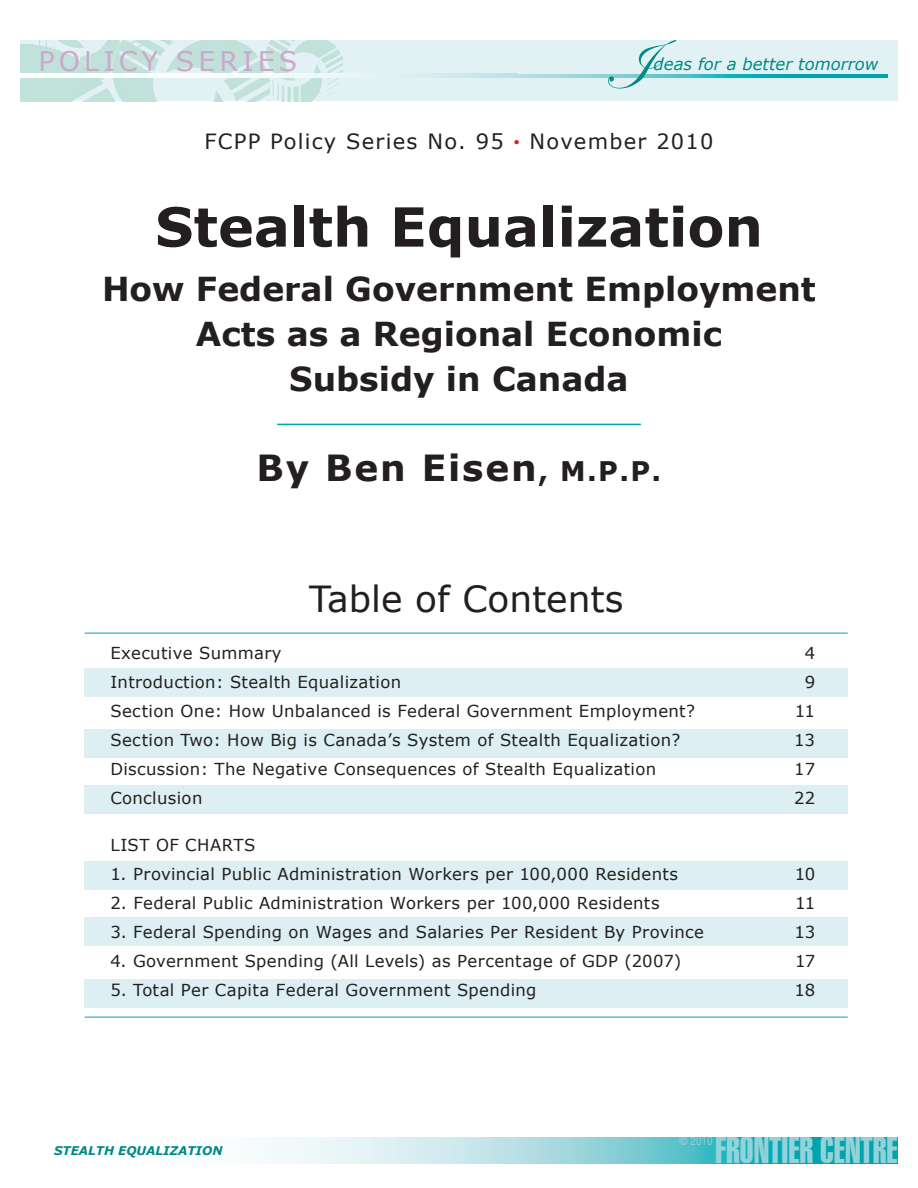
<style>
.page{position:relative;width:918px;height:1188px;background:#fff}
.page>*{position:absolute;margin:0;border:0;box-sizing:border-box;transform-origin:0 0}
.t1{font:72px "Edwardian Script ITC";color:#008a87}
.t2{font:700 54px "Verdana";color:#231f20}
.t3{font:36.6px "Swiss 911 BT Extra Compressed";color:#94d2d9}
.t4{font:700 36px "Verdana";letter-spacing:.05em;color:#231f20}
.t5{font:36px "Verdana";color:#231f20}
.t6{font:700 33px/45px "Verdana";color:#231f20;text-align:center}
.t7{font:27px "Verdana";letter-spacing:.15em;color:#cca8c9}
.t8{font:21px "Verdana";letter-spacing:.06em;color:#231f20}
.t9{font:16.5px "Verdana";letter-spacing:.02em;color:#231f20}
.t10{font:italic 16.5px "Verdana";color:#008a87}
.t11{font:italic 700 12px "Verdana";color:#006d69}
.t12{font:italic 700 12px "Verdana";color:#008a87}
.t13{font:condensed 11.25px "Swiss 721 BT";color:#94d2d9}
.s1{font-weight:400;font-style:normal;font-size:9px;color:#d95842}
.s2{font-size:12px;color:#d1232a}
.s3{font-size:27px}
.s4{font-family:"Swiss 911 BT Extra Compressed";font-stretch:normal}
</style>
<div class="page">
<svg style="left:261px;top:1137px;width:636px;height:26px;background:#82d0d7"></svg>
<div style="left:20px;top:40px;width:877px;height:61px;background:#e2f2f4"></div>
<img style="left:270px;top:41px;width:73px;height:60px">
<img style="left:127px;top:40px;width:143px;height:61px">
<img style="left:20px;top:40px;width:107px;height:61px">
<svg style="left:20px;top:74px;width:868px;height:3px"></svg>
<div style="left:85px;top:979px;width:763px;height:29px;background:#ddeff2"></div>
<div style="left:85px;top:917px;width:763px;height:29px;background:#ddeff2"></div>
<hr style="left:277px;top:424px;width:364px;height:1px;background:#00a4af">
<div style="left:85px;top:861px;width:763px;height:28px;background:#ddeff2"></div>
<div style="left:85px;top:729px;width:763px;height:29px;background:#ddeff2"></div>
<div style="left:85px;top:668px;width:763px;height:29px;background:#ddeff2"></div>
<div style="left:85px;top:785px;width:763px;height:29px;background:#ddeff2"></div>
<hr style="left:85px;top:633px;width:763px;height:1px;background:#00a4af">
<hr style="left:85px;top:1017px;width:763px;height:1px;background:#00a4af">
<h1 class="t1" style="left:603px;top:26px;width:47px">I</h1>
<h3 class="t7" style="left:39px;top:44px;width:260px">POLICY SERIES</h3>
<p class="t11" style="left:568px;top:57px;width:321px">FCPP POLICY SERIES NO. 95 <span class="s1">•</span> NOVEMBER 2010</p>
<p class="t10" style="left:654px;top:54px;width:226px">deas for a better tomorrow</p>
<p class="t8" style="left:204px;top:128px;width:511px">FCPP Policy Series No. 95 <span class="s2">•</span> November 2010</p>
<h2 class="t2" style="left:155px;top:193px;width:609px">Stealth Equalization</h2>
<h3 class="t6" style="left:102px;top:265px;width:715px">How Federal Government Employment<br>Acts as a Regional Economic<br>Subsidy in Canada</h3>
<h3 class="t4" style="left:257px;top:445px;width:406px">By Ben Eisen<span class="s3">, M.P.P.</span></h3>
<h3 class="t5" style="left:309px;top:576px;width:316px">Table of Contents</h3>
<p class="t9" style="left:110px;top:642px;width:173px">Executive Summary</p>
<p class="t9" style="left:805px;top:642px;width:12px">4</p>
<p class="t9" style="left:110px;top:672px;width:292px">Introduction: Stealth Equalization</p>
<p class="t9" style="left:805px;top:672px;width:12px">9</p>
<p class="t9" style="left:110px;top:701px;width:586px">Section One: How Unbalanced is Federal Government Employment?</p>
<p class="t9" style="left:795px;top:701px;width:22px">11</p>
<p class="t9" style="left:110px;top:730px;width:572px">Section Two: How Big is Canada’s System of Stealth Equalization?</p>
<p class="t9" style="left:794px;top:730px;width:22px">13</p>
<p class="t9" style="left:110px;top:759px;width:547px">Discussion: The Negative Consequences of Stealth Equalization</p>
<p class="t9" style="left:794px;top:759px;width:23px">17</p>
<p class="t9" style="left:110px;top:788px;width:94px">Conclusion</p>
<p class="t9" style="left:794px;top:788px;width:23px">22</p>
<p class="t9" style="left:110px;top:834px;width:147px">LIST OF CHARTS</p>
<p class="t9" style="left:110px;top:863px;width:569px">1. Provincial Public Administration Workers per 100,000 Residents</p>
<p class="t9" style="left:795px;top:863px;width:22px">10</p>
<p class="t9" style="left:110px;top:892px;width:551px">2. Federal Public Administration Workers per 100,000 Residents</p>
<p class="t9" style="left:795px;top:892px;width:22px">11</p>
<p class="t9" style="left:110px;top:921px;width:595px">3. Federal Spending on Wages and Salaries Per Resident By Province</p>
<p class="t9" style="left:795px;top:921px;width:22px">13</p>
<p class="t9" style="left:110px;top:951px;width:573px">4. Government Spending (All Levels) as Percentage of GDP (2007)</p>
<p class="t9" style="left:795px;top:951px;width:22px">17</p>
<p class="t9" style="left:110px;top:980px;width:428px">5. Total Per Capita Federal Government Spending</p>
<p class="t9" style="left:795px;top:980px;width:22px">18</p>
<p class="t12" style="left:54px;top:1143px;width:170px">STEALTH EQUALIZATION</p>
<p class="t13" style="left:679px;top:1134px;width:35px"><span class="s4">©</span> 2010</p>
<h3 class="t3" style="left:715px;top:1130px;width:184px">FRONTIER CENTRE</h3>
</div>
